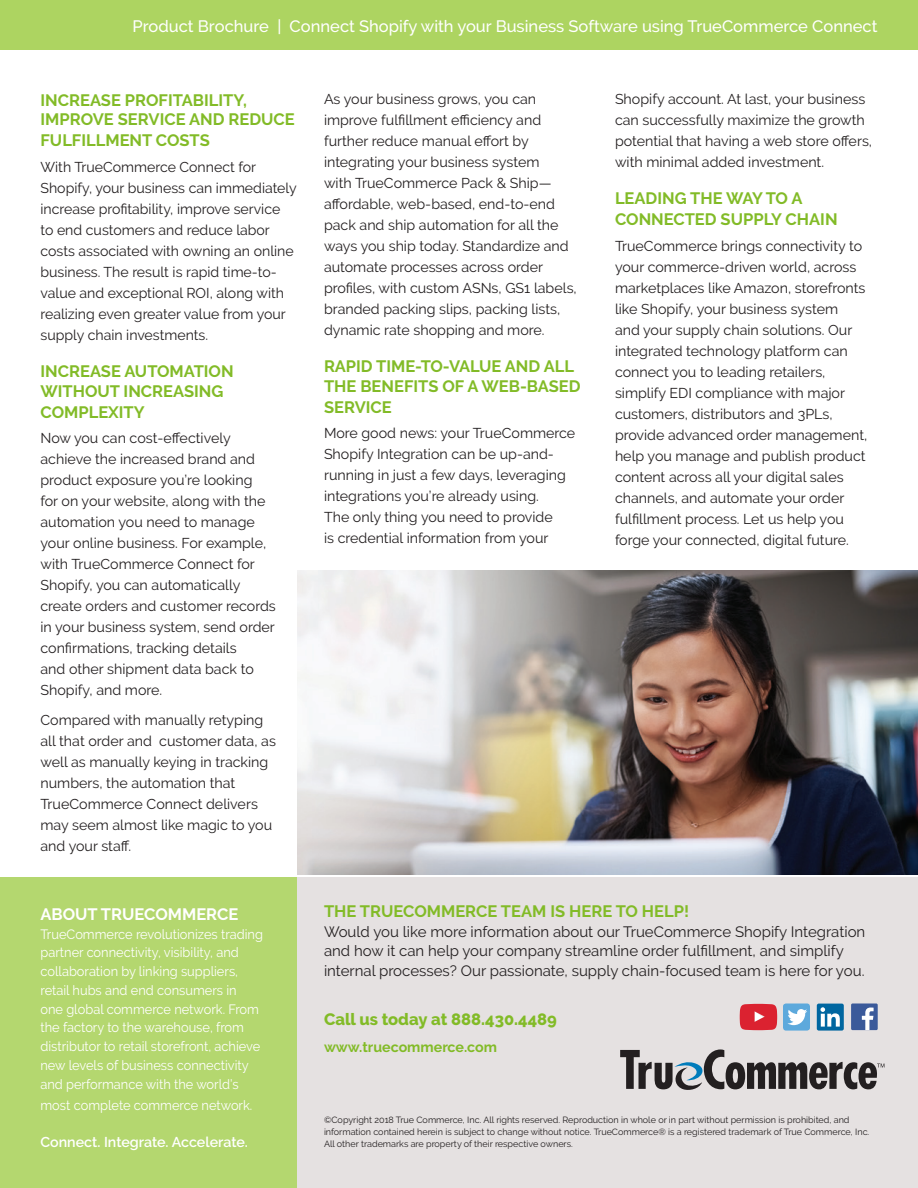
<style>
.page{position:relative;width:918px;height:1188px;background:#fff}
.page>*{position:absolute;margin:0;border:0;box-sizing:border-box;transform-origin:0 0}
.t1{font:700 16.5px/19.5px "Raleway";color:#82bb27}
.t2{font:500 16.5px "Raleway";color:#fff}
.t3{font:800 16.5px "Raleway";color:#82bb27}
.t4{font:700 16.5px "Raleway";color:#fff}
.t5{font:15px/19.5px "Raleway";color:#231f20}
.Body{font:14.25px/21px "Raleway";color:#231f20}
.t6{font:600 14.25px "Raleway";color:#fff}
.t7{font:700 14.25px "Raleway";color:#82bb27}
.t8{font:13.5px/18.8px "Raleway";color:#fff;scale:.95 1}
.t9{font:9px/12px "Raleway";color:#231f20}
</style>
<div class="page">
<div style="left:297px;top:878px;width:621px;height:310px;background:#e5e1e1"></div>
<div style="left:0;top:878px;width:297px;height:310px;background:#b4d76f"></div>
<div style="left:0;top:0;width:918px;height:50px;background:#add461"></div>
<svg style="left:740px;top:1004px;width:37px;height:26px"></svg>
<div style="left:817px;top:1004px;width:27px;height:27px;background:#0066a0;border-radius:2px"></div>
<svg style="left:820px;top:1007px;width:20px;height:20px"></svg>
<div style="left:851px;top:1004px;width:27px;height:26px;background:#3b5a9a"></div>
<svg style="left:862px;top:1008px;width:12px;height:22px"></svg>
<svg style="left:783px;top:1004px;width:27px;height:27px"></svg>
<svg style="left:620px;top:1049px;width:264px;height:41px"></svg>
<img style="left:297px;top:571px;width:621px;height:303px">
<p class="t2" style="left:133px;top:16px;width:746px">Product Brochure | Connect Shopify with your Business Software using TrueCommerce Connect</p>
<h1 class="t1" style="left:40px;top:90px;width:256px">INCREASE PROFITABILITY,<br>IMPROVE SERVICE AND REDUCE</h1>
<h1 class="t1" style="left:40px;top:131px;width:171px">FULFILLMENT COSTS</h1>
<p class="Body" style="left:40px;top:156px;width:258px">With TrueCommerce Connect for Shopify, your business can immediately increase profitability, improve service<br>to end customers and reduce labor costs associated with owning an online business. The result is rapid time-to&shy;value and exceptional ROI, along with realizing even greater value from your supply chain investments.</p>
<h1 class="t1" style="left:40px;top:362px;width:195px">INCREASE AUTOMATION<br>WITHOUT INCREASING</h1>
<h1 class="t1" style="left:40px;top:402px;width:106px">COMPLEXITY</h1>
<p class="Body" style="left:40px;top:427px;width:237px">Now you can cost-effectively achieve the increased brand and product exposure you’re looking<br>for on your website, along with the automation you need to manage your online business. For example, with TrueCommerce Connect for<br>Shopify, you can automatically create orders and customer records in your business system, send order confirmations, tracking details<br>and other shipment data back to<br>Shopify, and more.</p>
<p class="Body" style="left:40px;top:709px;width:237px">Compared with manually retyping all that order and customer data, as well as manually keying in tracking numbers, the automation that<br>TrueCommerce Connect delivers may seem almost like magic to you and your staff.</p>
<p class="t4" style="left:40px;top:905px;width:199px">ABOUT TRUECOMMERCE</p>
<p class="t8" style="left:40px;top:924px;width:236px">TrueCommerce revolutionizes trading partner connectivity, visibility, and collaboration by linking suppliers, retail hubs and end consumers in<br>one global commerce network. From the factory to the warehouse, from distributor to retail storefront, achieve new levels of business connectivity and performance with the world’s</p>
<p class="t8" style="left:40px;top:1095px;width:225px">most complete commerce network.</p>
<p class="t6" style="left:40px;top:1134px;width:209px">Connect. Integrate. Accelerate.</p>
<p class="Body" style="left:324px;top:88px;width:254px">As your business grows, you can improve fulfillment efficiency and further reduce manual effort by integrating your business system<br>with TrueCommerce Pack &amp; Ship— affordable, web-based, end-to-end pack and ship automation for all the ways you ship today. Standardize and automate processes across order profiles, with custom ASNs, GS1 labels, branded packing slips, packing lists, dynamic rate shopping and more.</p>
<h1 class="t1" style="left:324px;top:357px;width:258px">RAPID TIME-TO-VALUE AND ALL<br>THE BENEFITS OF A WEB-BASED</h1>
<h1 class="t1" style="left:324px;top:397px;width:69px">SERVICE</h1>
<p class="Body" style="left:324px;top:423px;width:253px">More good news: your TrueCommerce Shopify Integration can be up-and&shy;running in just a few days, leveraging integrations you’re already using.<br>The only thing you need to provide<br>is credential information from your</p>
<p class="Body" style="left:615px;top:88px;width:259px">Shopify account. At last, your business can successfully maximize the growth potential that having a web store offers, with minimal added investment.</p>
<h1 class="t1" style="left:615px;top:188px;width:224px;line-height:21px">LEADING THE WAY TO A<br>CONNECTED SUPPLY CHAIN</h1>
<p class="Body" style="left:615px;top:235px;width:254px">TrueCommerce brings connectivity to your commerce-driven world, across marketplaces like Amazon, storefronts like Shopify, your business system<br>and your supply chain solutions. Our integrated technology platform can connect you to leading retailers, simplify EDI compliance with major customers, distributors and 3PLs, provide advanced order management, help you manage and publish product content across all your digital sales channels, and automate your order fulfillment process. Let us help you forge your connected, digital future.</p>
<p class="t1" style="left:324px;top:902px;width:367px">THE TRUECOMMERCE TEAM IS HERE TO HELP!</p>
<p class="t5" style="left:324px;top:922px;width:543px">Would you like more information about our TrueCommerce Shopify Integration and how it can help your company streamline order fulfillment, and simplify internal processes? Our passionate, supply chain-focused team is here for you.</p>
<p class="t3" style="left:324px;top:1010px;width:234px">Call us today at 888.430.4489</p>
<p class="t7" style="left:324px;top:1039px;width:175px">www.truecommerce.com</p>
<p class="t9" style="left:324px;top:1114px;width:547px">©Copyright 2018 True Commerce, Inc. All rights reserved. Reproduction in whole or in part without permission is prohibited, and information contained herein is subject to change without notice. TrueCommerce® is a registered trademark of True Commerce, Inc.<br>All other trademarks are property of their respective owners.</p>
</div>
